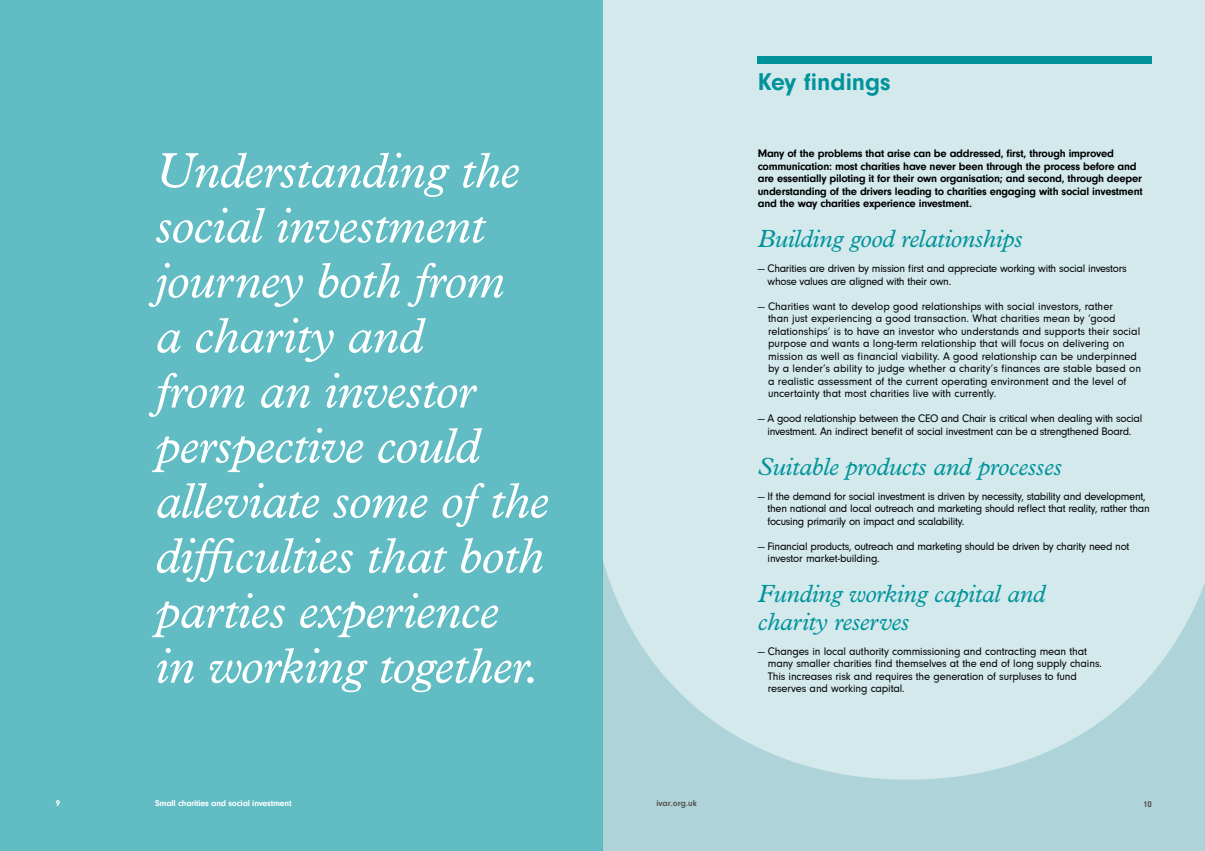
<style>
.page{position:relative;width:1205px;height:851px;background:#fff}
.page>*{position:absolute;margin:0;border:0;box-sizing:border-box;transform-origin:0 0}
.t1{font:italic 50px/55px "Plantin";letter-spacing:-.01em;color:#fff}
.t2{font:italic 25px/27.5px "Plantin";letter-spacing:-.01em;color:#00939b}
.t3{font:700 25px "Neuzeit Gro";color:#00939b}
.t4{font:11.25px/12.5px "Neuzeit Gro";letter-spacing:-.01em;color:#000}
.t5{font:700 11.25px/12.5px "Neuzeit Gro";letter-spacing:-.02em;color:#000}
.t6{font:700 8.75px "Neuzeit Gro";letter-spacing:-.02em;color:#fff}
.t7{font:700 8.75px "Neuzeit Gro";color:#575756}
</style>
<div class="page">
<div style="left:602px;top:0;width:603px;height:850px;background:#d3e9ec"></div>
<div style="left:0;top:0;width:602px;height:850px;background:#62bcc3"></div>
<svg style="left:602px;top:549px;width:603px;height:301px"></svg>
<div style="left:758px;top:57px;width:394px;height:7px;background:#00939b"></div>
<h1 class="t1" style="left:155px;top:142px;width:395px">Understanding the social investment journey both from<br>a charity and<br>from an investor perspective could alleviate some of the difficulties that both parties experience in working together.</h1>
<h2 class="t3" style="left:758px;top:68px;width:134px">Key findings</h2>
<p class="t5" style="left:758px;top:147px;width:386px">Many of the problems that arise can be addressed, first, through improved communication: most charities have never been through the process before and are essentially piloting it for their own organisation; and second, through deeper understanding of the drivers leading to charities engaging with social investment and the way charities experience investment.</p>
<h2 class="t2" style="left:758px;top:224px;width:266px">Building good relationships</h2>
<p class="t4" style="left:767px;top:262px;width:361px;text-indent:-10px">— Charities are driven by mission first and appreciate working with social investors whose values are aligned with their own.</p>
<p class="t4" style="left:768px;top:300px;width:374px;text-indent:-10px">— Charities want to develop good relationships with social investors, rather<br>than just experiencing a good transaction. What charities mean by ‘good relationships’ is to have an investor who understands and supports their social purpose and wants a long-term relationship that will focus on delivering on mission as well as financial viability. A good relationship can be underpinned by a lender’s ability to judge whether a charity’s finances are stable based on a realistic assessment of the current operating environment and the level of uncertainty that most charities live with currently.</p>
<p class="t4" style="left:758px;top:412px;width:386px;text-align:center">— A good relationship between the CEO and Chair is critical when dealing with social investment. An indirect benefit of social investment can be a strengthened Board.</p>
<h2 class="t2" style="left:758px;top:452px;width:305px">Suitable products and processes</h2>
<p class="t4" style="left:767px;top:490px;width:384px;text-indent:-10px">— If the demand for social investment is driven by necessity, stability and development, then national and local outreach and marketing should reflect that reality, rather than focusing primarily on impact and scalability.</p>
<p class="t4" style="left:767px;top:540px;width:363px;text-indent:-10px">— Financial products, outreach and marketing should be driven by charity need not investor market-building.</p>
<h2 class="t2" style="left:758px;top:579px;width:289px">Funding working capital and charity reserves</h2>
<p class="t4" style="left:768px;top:645px;width:336px;text-indent:-10px">— Changes in local authority commissioning and contracting mean that many smaller charities find themselves at the end of long supply chains.<br>This increases risk and requires the generation of surpluses to fund reserves and working capital.</p>
<p class="t6" style="left:56px;top:798px;width:6px">9</p>
<p class="t6" style="left:155px;top:798px;width:138px">Small charities and social investment</p>
<p class="t7" style="left:656px;top:798px;width:42px">ivar.org.uk</p>
<p class="t7" style="left:1143px;top:799px;width:10px">10</p>
</div>
